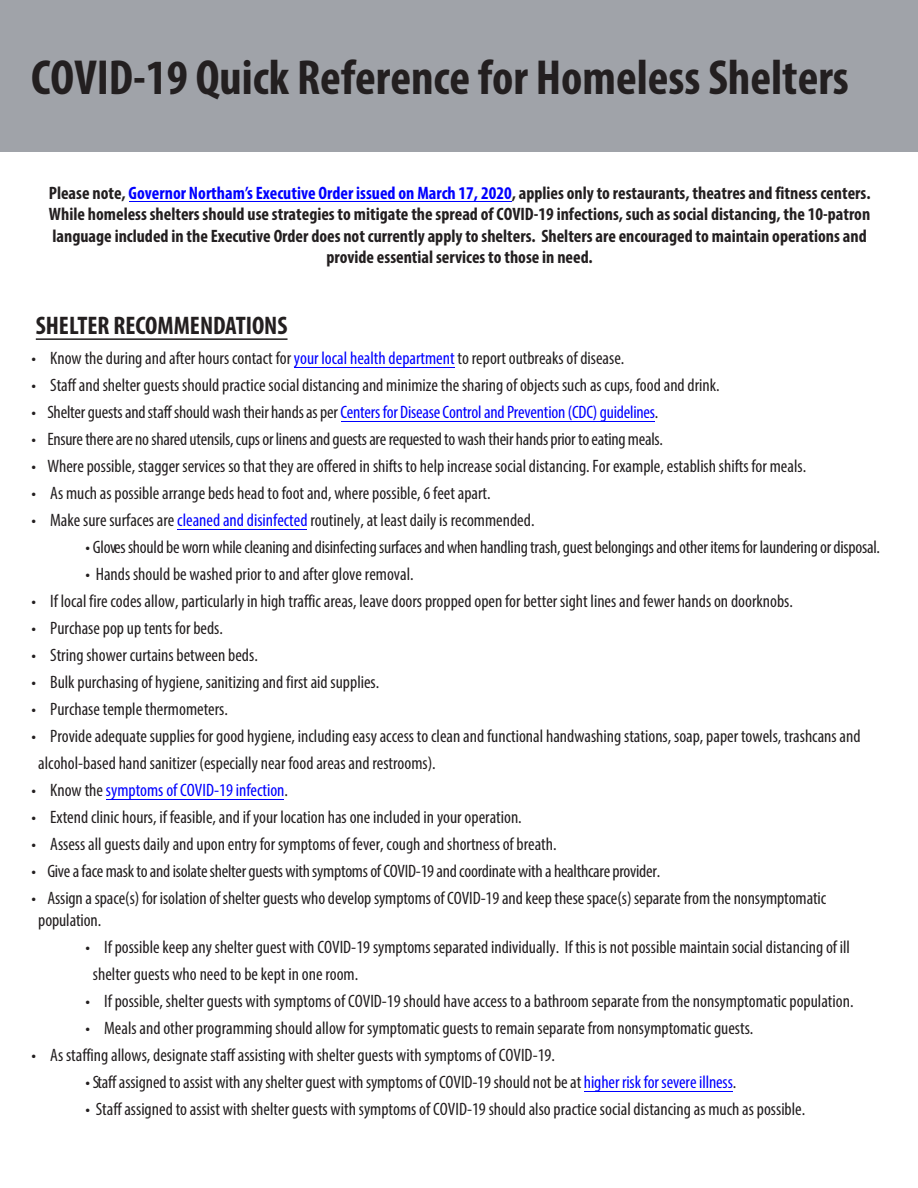
<style>
.page{position:relative;width:918px;height:1188px;background:#fff}
.page>*{position:absolute;margin:0;border:0;box-sizing:border-box;transform-origin:0 0}
.t1{font:700 condensed 49.5px "Myriad Pro";color:#231f20}
.t2{font:700 condensed 25.5px "Myriad Pro";color:#231f20}
.t3{font:condensed 18px/27px "Myriad Pro";color:#231f20}
.t4{font:700 condensed 18px/21.6px "Myriad Pro";color:#231f20;text-align:center}
.t5{font:condensed 18px "Myriad Pro";letter-spacing:-.01em;color:#00f}
.s1{color:#00f}
.s2{color:#231f20}
</style>
<div class="page">
<div style="left:0;top:0;width:918px;height:151px;background:#a0a3a9"></div>
<hr style="left:36px;top:338px;width:252px;height:2px;background:#231f20">
<hr style="left:129px;top:201px;width:382px;height:1px;background:#00f">
<hr style="left:294px;top:367px;width:160px;height:1px;background:#00f">
<hr style="left:341px;top:421px;width:314px;height:1px;background:#00f">
<hr style="left:178px;top:529px;width:129px;height:1px;background:#00f">
<hr style="left:106px;top:799px;width:178px;height:1px;background:#00f">
<hr style="left:584px;top:1091px;width:149px;height:1px;background:#00f">
<h1 class="t1" style="left:31px;top:47px;width:819px">COVID-19 Quick Reference for Homeless Shelters</h1>
<p class="t4" style="left:49px;top:181px;width:823px">Please note, <span class="s1">Governor Northam’s Executive Order issued on March 17, 2020</span>, applies only to restaurants, theatres and fitness centers.<br>While homeless shelters should use strategies to mitigate the spread of COVID-19 infections, such as social distancing, the 10-patron language included in the Executive Order does not currently apply to shelters. Shelters are encouraged to maintain operations and provide essential services to those in need.</p>
<h2 class="t2" style="left:36px;top:310px;width:253px">SHELTER RECOMMENDATIONS</h2>
<p class="t3" style="left:31px;top:345px;width:594px">• Know the during and after hours contact for <span class="s1">your local health department</span> to report outbreaks of disease.</p>
<p class="t3" style="left:31px;top:372px;width:690px">• Staff and shelter guests should practice social distancing and minimize the sharing of objects such as cups, food and drink.</p>
<p class="t5" style="left:31px;top:401px;width:628px"><span class="s2">• Shelter guestsand staff should wash their hands as per</span>Centersfor DiseaseControl andPrevention (CDC)guidelines<span class="s2">.</span></p>
<p class="t3" style="left:31px;top:426px;width:633px">• Ensure there are no shared utensils, cups or linensand guestsare requested to wash their hands prior to eating meals.</p>
<p class="t3" style="left:31px;top:453px;width:776px">• Where possible, stagger services so that they are offered in shifts to help increase social distancing. For example, establish shifts for meals.</p>
<p class="t3" style="left:31px;top:480px;width:461px">• As much as possible arrange beds head to foot and, where possible, 6 feet apart.</p>
<p class="t3" style="left:31px;top:507px;width:505px">• Make sure surfaces are <span class="s1">cleaned and disinfected</span> routinely, at least daily is recommended.</p>
<p class="t3" style="left:85px;top:534px;width:796px">• Gloves should be worn whilecleaning and disinfectingsurfacesand when handlingtrash, guest belongings and otheritems forlaunderingor disposal.</p>
<p class="t3" style="left:85px;top:561px;width:330px">• Hands should be washed prior to and after glove removal.</p>
<p class="t3" style="left:31px;top:588px;width:763px">• If local fire codes allow, particularly in high traffic areas, leave doors propped open for better sight lines and fewer hands on doorknobs.</p>
<p class="t3" style="left:31px;top:615px;width:193px">• Purchase pop up tents for beds.</p>
<p class="t3" style="left:31px;top:642px;width:228px">• String shower curtains between beds.</p>
<p class="t3" style="left:31px;top:669px;width:349px">• Bulk purchasing of hygiene, sanitizing and first aid supplies.</p>
<p class="t3" style="left:31px;top:696px;width:198px">• Purchase temple thermometers.</p>
<p class="t3" style="left:38px;top:723px;width:824px;text-indent:-7px">• Provide adequate supplies for good hygiene, including easy access to clean and functional handwashing stations, soap, paper towels, trashcans and alcohol‐based hand sanitizer (especially near food areas and restrooms).</p>
<p class="t5" style="left:31px;top:779px;width:258px"><span class="s2">• Know the</span> symptoms of COVID-19 infection<span class="s2">.</span></p>
<p class="t3" style="left:31px;top:804px;width:492px">• Extend clinic hours, if feasible, and if your location has one included in your operation.</p>
<p class="t3" style="left:31px;top:831px;width:527px">• Assess all guests daily and upon entry for symptoms of fever, cough and shortness of breath.</p>
<p class="t3" style="left:31px;top:858px;width:630px">• Give a face mask to and isolateshelter guests with symptoms of COVID-19 and coordinate with a healthcare provider.</p>
<p class="t3" style="left:38px;top:887px;width:790px;line-height:21.6px;text-indent:-7px">• Assign a space(s) for isolation of shelterguests who developsymptoms ofCOVID-19 andkeep thesespace(s) separate from the nonsymptomatic population.</p>
<p class="t3" style="left:93px;top:933px;width:759px;text-indent:-7px">• If possible keep any shelter guest with COVID-19 symptoms separated individually. If this is not possible maintain social distancing of ill shelter guests who need to be kept in one room.</p>
<p class="t3" style="left:85px;top:987px;width:770px">• If possible, shelter guests with symptoms of COVID-19 should have access to a bathroom separate from the nonsymptomatic population.</p>
<p class="t3" style="left:85px;top:1014px;width:669px">• Meals and other programming should allow for symptomatic guests to remain separate from nonsymptomatic guests.</p>
<p class="t3" style="left:31px;top:1041px;width:525px">• As staffing allows, designate staff assisting with shelter guests with symptoms of COVID-19.</p>
<p class="t3" style="left:85px;top:1068px;width:652px">• Staff assignedto assist with any shelter guest with symptoms of COVID-19should not be at <span class="s1">higher risk for severe illness</span>.</p>
<p class="t3" style="left:85px;top:1095px;width:721px">• Staff assigned to assist with shelter guests with symptoms of COVID-19 should also practice social distancing as much as possible.</p>
</div>
